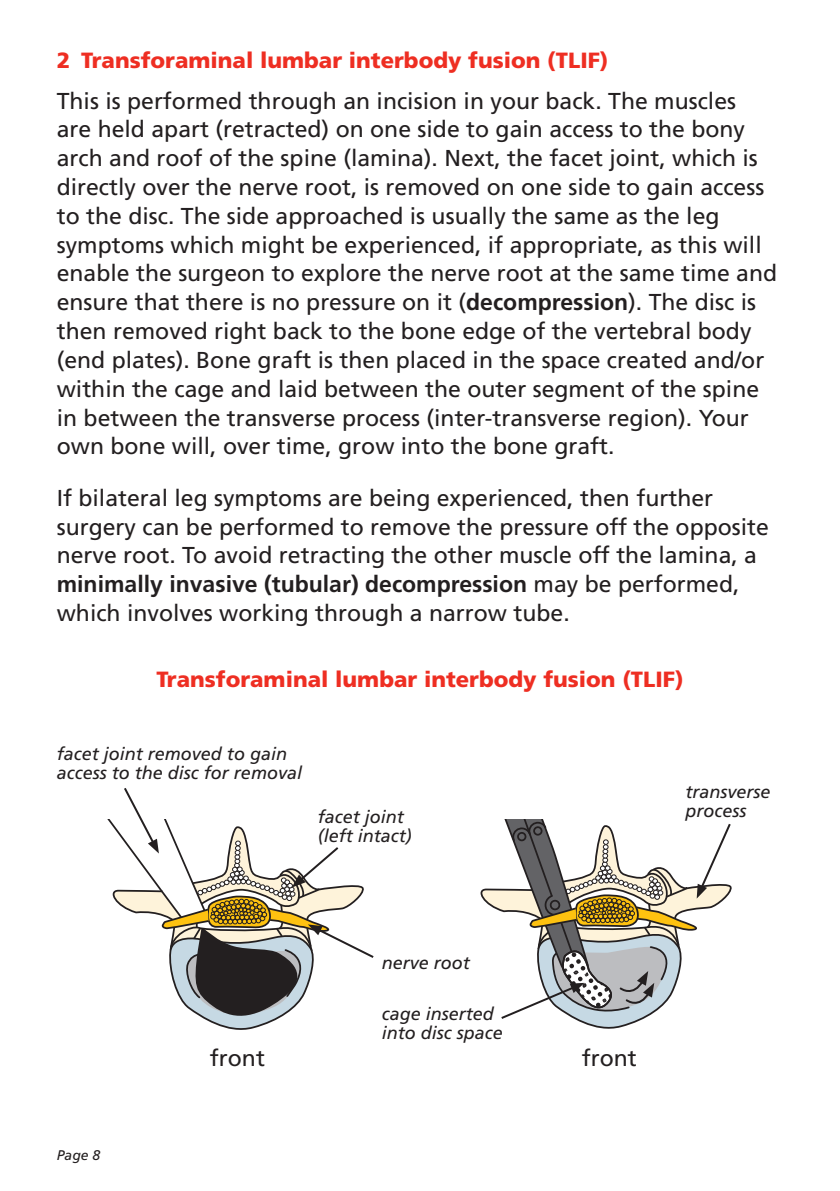
<style>
.page{position:relative;width:840px;height:1191px;background:#fff}
.page>*{position:absolute;margin:0;border:0;box-sizing:border-box;transform-origin:0 0}
.t1{font:23px/28.8px "Frutiger";color:#231f20}
.t2{font:900 22px "Frutiger";color:#ee2e22}
.t3{font:italic 18px/19px "Frutiger";color:#231f20}
.t4{font:italic 14px "Frutiger";color:#231f20}
.s1{font-weight:700}
</style>
<div class="page">
<svg style="left:107px;top:788px;width:267px;height:242px"></svg>
<svg style="left:480px;top:819px;width:252px;height:210px"></svg>
<p class="t2" style="left:57px;top:47px;width:553px">2 Transforaminal lumbar interbody fusion (TLIF)</p>
<p class="t1" style="left:57px;top:86px;width:721px">This is performed through an incision in your back. The muscles<br>are held apart (retracted) on one side to gain access to the bony arch and roof of the spine (lamina). Next, the facet joint, which is directly over the nerve root, is removed on one side to gain access to the disc. The side approached is usually the same as the leg symptoms which might be experienced, if appropriate, as this will enable the surgeon to explore the nerve root at the same time and ensure that there is no pressure on it (<span class="s1">decompression</span>). The disc is then removed right back to the bone edge of the vertebral body (end plates). Bone graft is then placed in the space created and/or within the cage and laid between the outer segment of the spine in between the transverse process (inter-transverse region). Your own bone will, over time, grow into the bone graft.</p>
<p class="t1" style="left:57px;top:483px;width:713px">If bilateral leg symptoms are being experienced, then further surgery can be performed to remove the pressure off the opposite nerve root. To avoid retracting the other muscle off the lamina, a <span class="s1">minimally invasive (tubular) decompression</span> may be performed, which involves working through a narrow tube.</p>
<p class="t2" style="left:156px;top:665px;width:528px">Transforaminal lumbar interbody fusion (TLIF)</p>
<p class="t3" style="left:57px;top:744px;width:247px">facet joint removed to gain access to the disc for removal</p>
<p class="t3" style="left:317px;top:807px;width:96px">facet joint (left intact)</p>
<p class="t3" style="left:381px;top:953px;width:90px">nerve root</p>
<p class="t3" style="left:381px;top:1004px;width:123px">cage inserted into disc space</p>
<p class="t4" style="left:57px;top:1146px;width:45px">Page 8</p>
<p class="t1" style="left:210px;top:1044px;width:56px">front</p>
<p class="t1" style="left:581px;top:1044px;width:56px">front</p>
<p class="t3" style="left:685px;top:782px;width:87px">transverse process</p>
</div>
